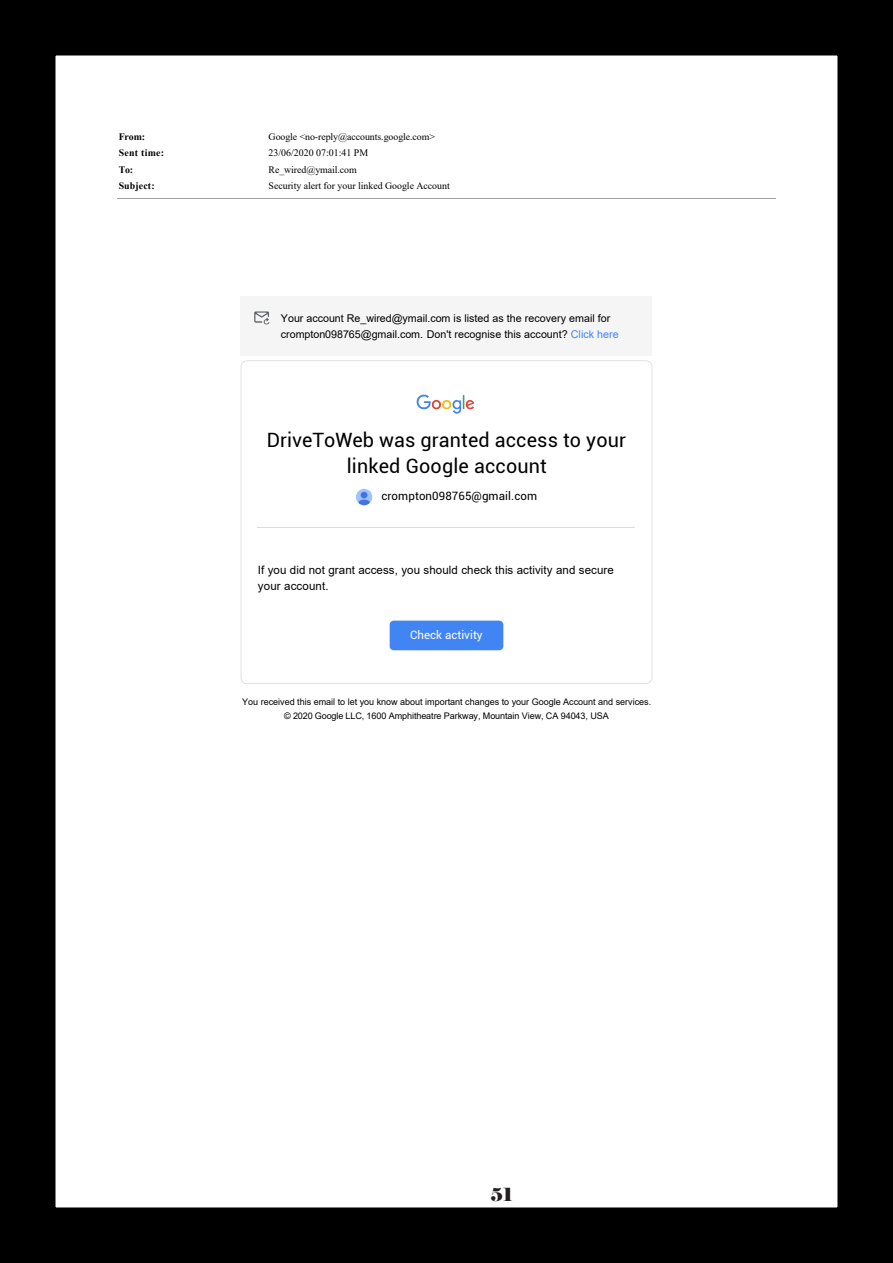
<style>
.page{position:relative;width:893px;height:1263px;background:#fff}
.page>*{position:absolute;margin:0;border:0;box-sizing:border-box;transform-origin:0 0}
.t1{font:19.8px/26.4px "Roboto";letter-spacing:.005em;color:#000;text-align:center}
.t2{font:18px "Elephant";color:#231f20}
.t3{font:11.55px/16.5px "Arial";letter-spacing:.01em;color:#000}
.t4{font:11.55px "Roboto";letter-spacing:.005em;color:#000}
.t5{font:11.55px "Roboto";color:#fff}
.t6{font:10.65px/16.5px "Arial";color:#000}
.t7{font:9.9px "Times New Roman";letter-spacing:-.005em;color:#000}
.t8{font:700 9.9px "Times New Roman";letter-spacing:.015em;color:#000}
.t9{font:9px/14.9px "Arial";letter-spacing:-.005em;color:#000;text-align:center}
.s1{color:#4285f4}
</style>
<div class="page">
<hr style="left:117px;top:198px;width:659px;height:1px;background:#a0a0a0">
<div style="left:241px;top:296px;width:411px;height:59px;background:#f5f5f5"></div>
<svg style="left:241px;top:360px;width:411px;height:324px"></svg>
<hr style="left:258px;top:527px;width:377px;height:1px;background:#dadce0">
<img style="left:254px;top:311px;width:16px;height:14px">
<img style="left:416px;top:394px;width:61px;height:20px">
<img style="left:356px;top:489px;width:16px;height:16px;border-radius:8px">
<div style="left:390px;top:621px;width:113px;height:29px;background:#4184f3;border-radius:4px"></div>
<div style="left:0;top:0;width:893px;height:1263px;border:56px solid #000"></div>
<svg style="left:0;top:0;width:1px;height:1263px"></svg>
<p class="t8" style="left:119px;top:129px;width:28px">From:</p>
<p class="t7" style="left:269px;top:129px;width:168px">Google &lt;no-reply@accounts.google.com&gt;</p>
<p class="t8" style="left:119px;top:146px;width:47px">Sent time:</p>
<p class="t7" style="left:269px;top:146px;width:101px">23/06/2020 07:01:41 PM</p>
<p class="t8" style="left:119px;top:162px;width:16px">To:</p>
<p class="t7" style="left:269px;top:162px;width:90px">Re_wired@ymail.com</p>
<p class="t8" style="left:119px;top:179px;width:38px">Subject:</p>
<p class="t7" style="left:269px;top:179px;width:183px">Security alert for your linked Google Account</p>
<p class="t6" style="left:281px;top:310px;width:339px">Your account Re_wired@ymail.com is listed as the recovery email for crompton098765@gmail.com. Don't recognise this account? <span class="s1">Click here</span></p>
<h1 class="t1" style="left:267px;top:426px;width:360px">DriveToWeb was granted access to your linked Google account</h1>
<p class="t4" style="left:381px;top:488px;width:157px">crompton098765@gmail.com</p>
<p class="t3" style="left:258px;top:561px;width:357px">If you did not grant access, you should check this activity and secure your account.</p>
<p class="t5" style="left:410px;top:626px;width:74px">Check activity</p>
<p class="t9" style="left:242px;top:694px;width:411px">You received this email to let you know about important changes to your Google Account and services. © 2020 Google LLC, 1600 Amphitheatre Parkway, Mountain View, CA 94043, USA</p>
<h2 class="t2" style="left:491px;top:1183px;width:23px">51</h2>
</div>
